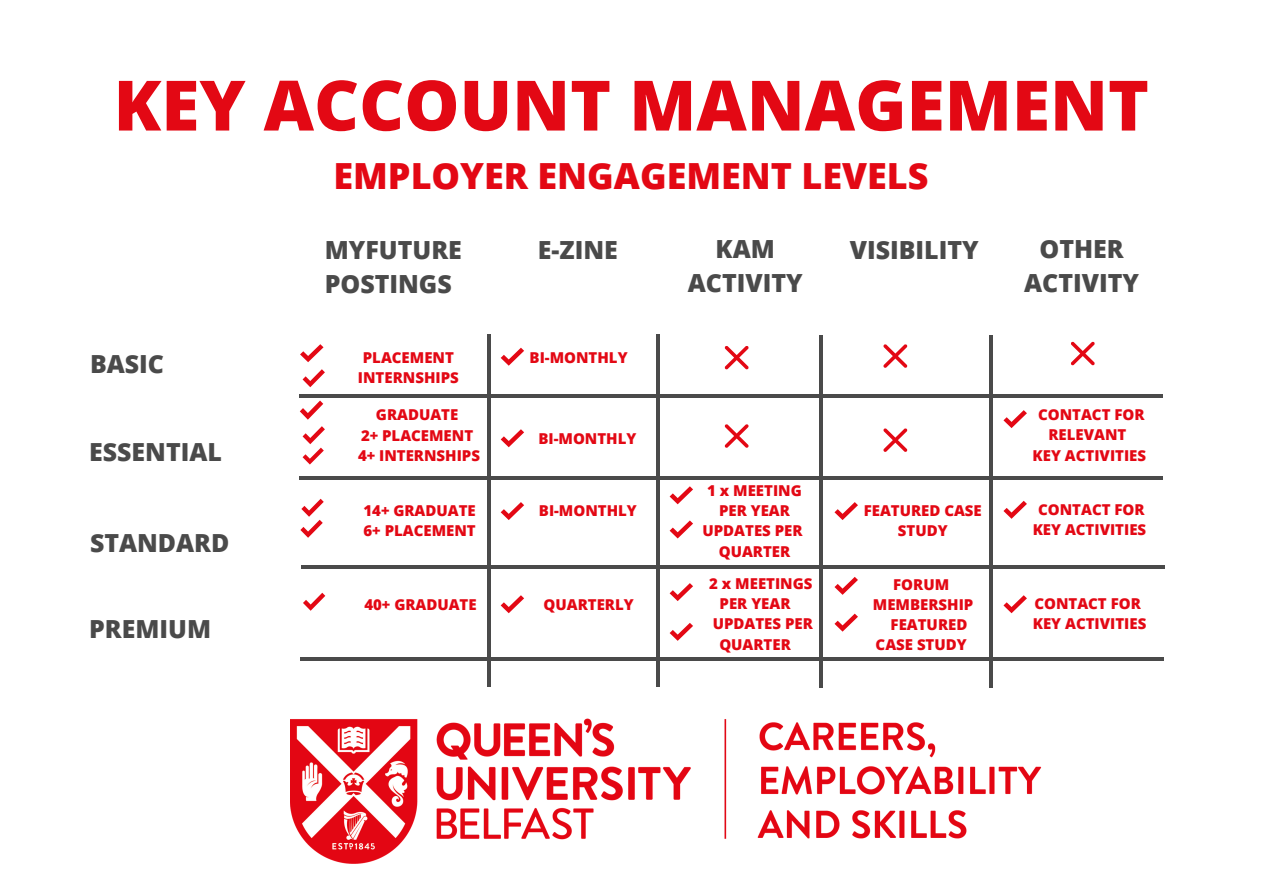
<style>
.page{position:relative;width:1263px;height:894px;background:#fff}
.page>*{position:absolute;margin:0;border:0;box-sizing:border-box;transform-origin:0 0}
.t1{font:800 69.45px "Open Sans";color:#e30814}
.t2{font:800 36px "Open Sans";color:#e30814}
.t3{font:800 24.9px/33.9px "Open Sans";color:#4a4a4a;text-align:center}
.t4{font:800 15px/20.2px "Open Sans";color:#e30814;text-align:center}
</style>
<div class="page">
<hr style="left:300px;top:394px;width:863px;height:3px;background:#4a4a4a">
<hr style="left:300px;top:476px;width:863px;height:3px;background:#4a4a4a">
<hr style="left:301px;top:565px;width:863px;height:3px;background:#4a4a4a">
<hr style="left:300px;top:657px;width:863px;height:3px;background:#4a4a4a">
<hr style="left:487px;top:334px;width:4px;height:352px;background:#4a4a4a">
<hr style="left:656px;top:334px;width:4px;height:352px;background:#4a4a4a">
<hr style="left:819px;top:335px;width:4px;height:352px;background:#4a4a4a">
<hr style="left:990px;top:335px;width:3px;height:352px;background:#4a4a4a">
<img style="left:291px;top:718px;width:751px;height:145px">
<svg style="left:300px;top:400px;width:23px;height:19px"></svg>
<svg style="left:300px;top:344px;width:23px;height:18px"></svg>
<svg style="left:303px;top:426px;width:22px;height:38px"></svg>
<svg style="left:670px;top:583px;width:23px;height:18px"></svg>
<svg style="left:303px;top:369px;width:22px;height:18px"></svg>
<svg style="left:300px;top:498px;width:24px;height:39px"></svg>
<svg style="left:303px;top:592px;width:22px;height:18px"></svg>
<svg style="left:834px;top:577px;width:24px;height:17px"></svg>
<svg style="left:834px;top:613px;width:24px;height:18px"></svg>
<svg style="left:501px;top:347px;width:23px;height:18px"></svg>
<svg style="left:501px;top:429px;width:23px;height:18px"></svg>
<svg style="left:501px;top:502px;width:23px;height:18px"></svg>
<svg style="left:501px;top:595px;width:23px;height:18px"></svg>
<svg style="left:670px;top:623px;width:23px;height:17px"></svg>
<svg style="left:1003px;top:410px;width:24px;height:18px"></svg>
<svg style="left:670px;top:486px;width:23px;height:18px"></svg>
<svg style="left:670px;top:520px;width:23px;height:18px"></svg>
<svg style="left:834px;top:502px;width:24px;height:18px"></svg>
<svg style="left:1003px;top:500px;width:24px;height:18px"></svg>
<svg style="left:1003px;top:595px;width:24px;height:18px"></svg>
<svg style="left:725px;top:346px;width:24px;height:23px"></svg>
<svg style="left:883px;top:344px;width:24px;height:23px"></svg>
<svg style="left:725px;top:424px;width:24px;height:23px"></svg>
<svg style="left:883px;top:428px;width:24px;height:24px"></svg>
<svg style="left:1071px;top:341px;width:24px;height:24px"></svg>
<h1 class="t1" style="left:114px;top:56px;width:1037px">KEY ACCOUNT MANAGEMENT</h1>
<h2 class="t2" style="left:333px;top:150px;width:596px">EMPLOYER ENGAGEMENT LEVELS</h2>
<h3 class="t3" style="left:90px;top:346px;width:75px">BASIC</h3>
<h3 class="t3" style="left:89px;top:434px;width:134px">ESSENTIAL</h3>
<h3 class="t3" style="left:90px;top:525px;width:141px">STANDARD</h3>
<h3 class="t3" style="left:89px;top:611px;width:123px">PREMIUM</h3>
<h3 class="t3" style="left:325px;top:232px;width:139px;text-align:left">MYFUTURE<br>POSTINGS</h3>
<h3 class="t3" style="left:538px;top:232px;width:81px">E-ZINE</h3>
<h3 class="t3" style="left:688px;top:231px;width:116px">KAM<br>ACTIVITY</h3>
<h3 class="t3" style="left:850px;top:232px;width:131px">VISIBILITY</h3>
<h3 class="t3" style="left:1024px;top:231px;width:116px">OTHER<br>ACTIVITY</h3>
<p class="t4" style="left:358px;top:347px;width:102px">PLACEMENT<br>INTERNSHIPS</p>
<p class="t4" style="left:530px;top:347px;width:99px">BI-MONTHLY</p>
<p class="t4" style="left:358px;top:404px;width:124px">GRADUATE<br>2+ PLACEMENT<br>4+ INTERNSHIPS</p>
<p class="t4" style="left:538px;top:428px;width:99px">BI-MONTHLY</p>
<p class="t4" style="left:1033px;top:404px;width:115px">CONTACT FOR<br>RELEVANT<br>KEY ACTIVITIES</p>
<p class="t4" style="left:702px;top:479px;width:102px">1 x MEETING<br>PER YEAR<br>UPDATES PER<br>QUARTER</p>
<p class="t4" style="left:363px;top:500px;width:114px;text-align:left">14+ GRADUATE<br>6+ PLACEMENT</p>
<p class="t4" style="left:539px;top:500px;width:99px">BI-MONTHLY</p>
<p class="t4" style="left:864px;top:500px;width:120px">FEATURED CASE<br>STUDY</p>
<p class="t4" style="left:1033px;top:499px;width:115px">CONTACT FOR<br>KEY ACTIVITIES</p>
<p class="t4" style="left:364px;top:593px;width:114px">40+ GRADUATE</p>
<p class="t4" style="left:544px;top:594px;width:92px">QUARTERLY</p>
<p class="t4" style="left:709px;top:573px;width:105px">2 x MEETINGS</p>
<p class="t4" style="left:720px;top:593px;width:72px">PER YEAR</p>
<p class="t4" style="left:713px;top:613px;width:102px">UPDATES PER</p>
<p class="t4" style="left:719px;top:633px;width:73px">QUARTER</p>
<p class="t4" style="left:893px;top:573px;width:57px">FORUM</p>
<p class="t4" style="left:873px;top:593px;width:102px">MEMBERSHIP</p>
<p class="t4" style="left:891px;top:614px;width:78px">FEATURED</p>
<p class="t4" style="left:876px;top:634px;width:93px">CASE STUDY</p>
<p class="t4" style="left:1033px;top:593px;width:115px;text-align:left">CONTACT FOR<br>KEY ACTIVITIES</p>
</div>
